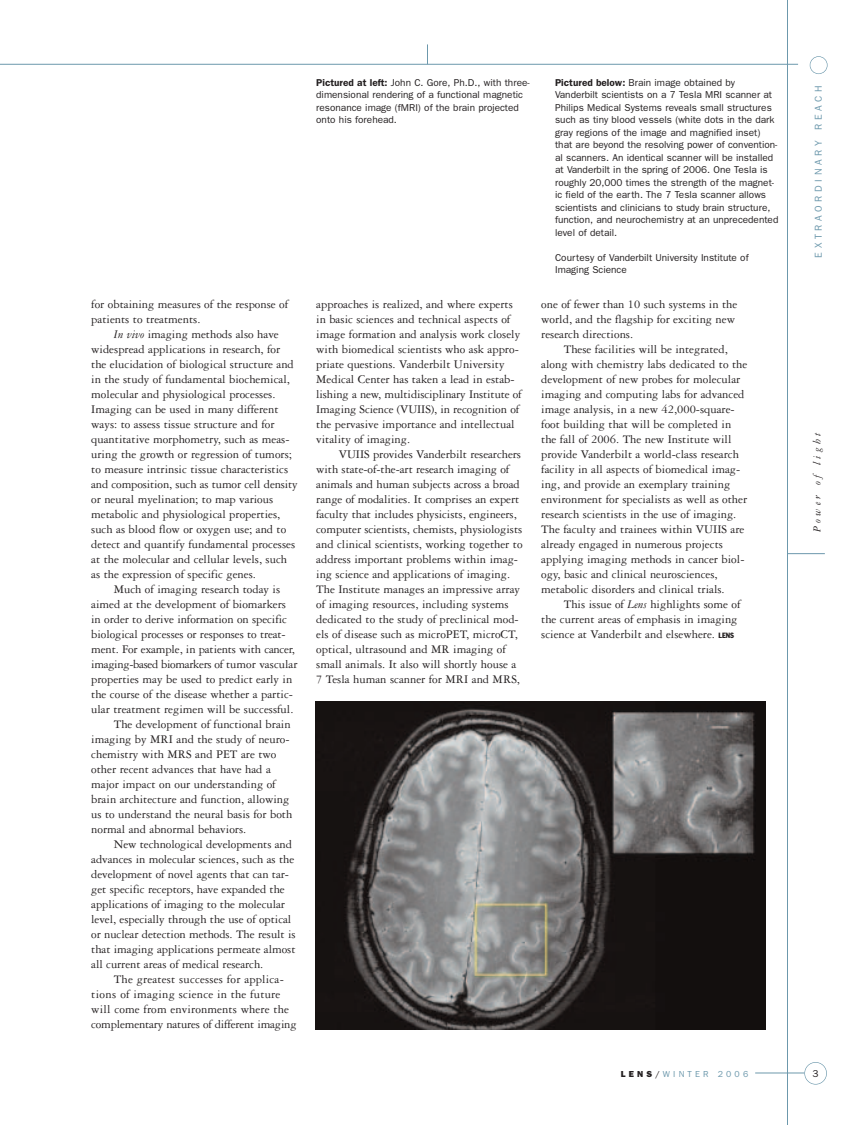
<style>
.page{position:relative;width:855px;height:1125px;background:#fff}
.page>*{position:absolute;margin:0;border:0;box-sizing:border-box;transform-origin:0 0}
.t1{font:12.5px/15px "Garamond Three";color:#231f20}
.t2{font:12.5px "Garamond Three";letter-spacing:-.025em;color:#231f20}
.t3{font:italic 11.25px "Garamond Three";letter-spacing:.3em;color:#231f20}
.t4{font:10px/12.5px "Franklin Gothic";color:#231f20}
.t5{font:10px "Franklin Gothic";letter-spacing:.36em;color:#6c98ac}
.t6{font:8.75px "Franklin Gothic";letter-spacing:.36em;color:#6c98ac}
.s1{font-style:italic}
.s2{font-weight:600}
.s3{font-family:"Franklin Gothic";font-stretch:condensed;font-size:7.5px}
.s4{font-weight:800;color:#231f20}
.s5{color:#231f20}
</style>
<div class="page">
<hr style="left:787px;top:0;width:1px;height:1125px;background:#6c98ac">
<hr style="left:755px;top:1073px;width:49px;height:1px;background:#6c98ac">
<div style="left:804px;top:1062px;width:23px;height:23px;border:1px solid #6c98ac;border-radius:50%"></div>
<hr style="left:0;top:64px;width:798px;height:1px;background:#6c98ac">
<hr style="left:788px;top:553px;width:37px;height:1px;background:#6c98ac">
<svg style="left:427px;top:44px;width:1px;height:20px"></svg>
<div style="left:810px;top:56px;width:18px;height:18px;border:1px solid #6c98ac;border-radius:50%"></div>
<img style="left:315px;top:702px;width:451px;height:327px">
<p class="t1" style="left:91px;top:297px;width:198px">for obtaining measures of the response of patients to treatments.</p>
<p class="t1" style="left:91px;top:327px;width:208px;text-indent:22px"><span class="s1">In vivo</span> imaging methods also have widespread applications in research, for the elucidation of biological structure and in the study of fundamental biochemical, molecular and physiological processes.<br>Imaging can be used in many different ways: to assess tissue structure and for quantitative morphometry, such as meas&shy;uring the growth or regression of tumors; to measure intrinsic tissue characteristics and composition, such as tumor cell density or neural myelination; to map various metabolic and physiological properties, such as blood flow or oxygen use; and to detect and quantify fundamental processes at the molecular and cellular levels, such as the expression of specific genes.</p>
<p class="t1" style="left:114px;top:582px;width:168px">Much of imaging research today is</p>
<p class="t1" style="left:91px;top:597px;width:196px">aimed at the development of biomarkers</p>
<p class="t1" style="left:91px;top:612px;width:197px">in order to derive information on specific</p>
<p class="t1" style="left:91px;top:627px;width:196px">biological processes or responses to treat-</p>
<p class="t1" style="left:91px;top:642px;width:205px">ment. For example, in patients with cancer,</p>
<p class="t2" style="left:91px;top:660px;width:208px">imaging-based biomarkers of tumor vascular</p>
<p class="t1" style="left:91px;top:672px;width:203px">properties may be used to predict early in</p>
<p class="t1" style="left:91px;top:687px;width:203px">the course of the disease whether a partic-</p>
<p class="t1" style="left:91px;top:702px;width:204px">ular treatment regimen will be successful.</p>
<p class="t1" style="left:114px;top:717px;width:178px">The development of functional brain</p>
<p class="t1" style="left:91px;top:732px;width:200px">imaging by MRI and the study of neuro-</p>
<p class="t1" style="left:91px;top:747px;width:187px">chemistry with MRS and PET are two</p>
<p class="t1" style="left:91px;top:762px;width:181px">other recent advances that have had a</p>
<p class="t1" style="left:91px;top:777px;width:186px">major impact on our understanding of</p>
<p class="t1" style="left:91px;top:792px;width:200px">brain architecture and function, allowing</p>
<p class="t1" style="left:91px;top:807px;width:203px">us to understand the neural basis for both</p>
<p class="t1" style="left:91px;top:822px;width:157px">normal and abnormal behaviors.</p>
<p class="t1" style="left:114px;top:837px;width:180px">New technological developments and</p>
<p class="t1" style="left:91px;top:852px;width:205px">advances in molecular sciences, such as the</p>
<p class="t1" style="left:91px;top:867px;width:199px">development of novel agents that can tar-</p>
<p class="t1" style="left:91px;top:882px;width:195px">get specific receptors, have expanded the</p>
<p class="t1" style="left:91px;top:897px;width:195px">applications of imaging to the molecular</p>
<p class="t1" style="left:91px;top:912px;width:202px">level, especially through the use of optical</p>
<p class="t1" style="left:91px;top:927px;width:206px">or nuclear detection methods. The result is</p>
<p class="t1" style="left:91px;top:942px;width:206px">that imaging applications permeate almost</p>
<p class="t1" style="left:91px;top:957px;width:174px">all current areas of medical research.</p>
<p class="t1" style="left:114px;top:972px;width:172px">The greatest successes for applica-</p>
<p class="t1" style="left:91px;top:987px;width:191px">tions of imaging science in the future</p>
<p class="t1" style="left:91px;top:1002px;width:199px">will come from environments where the</p>
<p class="t1" style="left:91px;top:1017px;width:207px">complementary natures of different imaging</p>
<p class="t4" style="left:316px;top:76px;width:215px"><span class="s2">Pictured at left:</span> John C. Gore, Ph.D., with three&shy;dimensional rendering of a functional magnetic resonance image (fMRI) of the brain projected onto his forehead.</p>
<p class="t4" style="left:555px;top:76px;width:225px"><span class="s2">Pictured below:</span> Brain image obtained by Vanderbilt scientists on a 7 Tesla MRI scanner at Philips Medical Systems reveals small structures such as tiny blood vessels (white dots in the dark gray regions of the image and magnified inset) that are beyond the resolving power of convention&shy;al scanners. An identical scanner will be installed at Vanderbilt in the spring of 2006. One Tesla is roughly 20,000 times the strength of the magnet&shy;ic field of the earth. The 7 Tesla scanner allows scientists and clinicians to study brain structure, function, and neurochemistry at an unprecedented level of detail.</p>
<p class="t4" style="left:555px;top:251px;width:195px">Courtesy of Vanderbilt University Institute of<br>Imaging Science</p>
<p class="t1" style="left:316px;top:297px;width:207px">approaches is realized, and where experts in basic sciences and technical aspects of image formation and analysis work closely with biomedical scientists who ask appro&shy;priate questions. Vanderbilt University Medical Center has taken a lead in estab&shy;lishing a new, multidisciplinary Institute of Imaging Science (VUIIS), in recognition of the pervasive importance and intellectual vitality of imaging.</p>
<p class="t1" style="left:316px;top:447px;width:208px;text-indent:22px">VUIIS provides Vanderbilt researchers with state-of-the-art research imaging of animals and human subjects across a broad range of modalities. It comprises an expert faculty that includes physicists, engineers, computer scientists, chemists, physiologists and clinical scientists, working together to address important problems within imag&shy;ing science and applications of imaging.<br>The Institute manages an impressive array of imaging resources, including systems dedicated to the study of preclinical mod&shy;els of disease such as microPET, microCT, optical, ultrasound and MR imaging of small animals. It also will shortly house a 7 Tesla human scanner for MRI and MRS,</p>
<p class="t1" style="left:541px;top:297px;width:198px">one of fewer than 10 such systems in the world, and the flagship for exciting new research directions.</p>
<p class="t1" style="left:541px;top:342px;width:208px;text-indent:22px">These facilities will be integrated, along with chemistry labs dedicated to the development of new probes for molecular imaging and computing labs for advanced image analysis, in a new 42,000-square&shy;foot building that will be completed in the fall of 2006. The new Institute will provide Vanderbilt a world-class research facility in all aspects of biomedical imag&shy;ing, and provide an exemplary training environment for specialists as well as other research scientists in the use of imaging.<br>The faculty and trainees within VUIIS are already engaged in numerous projects applying imaging methods in cancer biol&shy;ogy, basic and clinical neurosciences, metabolic disorders and clinical trials.</p>
<p class="t1" style="left:541px;top:597px;width:201px;text-indent:23px">This issue of <span class="s1">Lens</span> highlights some of the current areas of emphasis in imaging science at Vanderbilt and elsewhere. <span class="s3">LENS</span></p>
<p class="t6" style="left:621px;top:1069px;width:129px"><span class="s4">LENS</span><span class="s5">/</span>WINTER 2006</p>
<p class="t5" style="left:813px;top:258px;width:173px;rotate:-90deg">EXTRAORDINARY REACH</p>
<p class="t3" style="left:813px;top:532px;width:101px;rotate:-90deg">Power of light</p>
<p class="t4" style="left:813px;top:1067px;width:7px">3</p>
</div>
